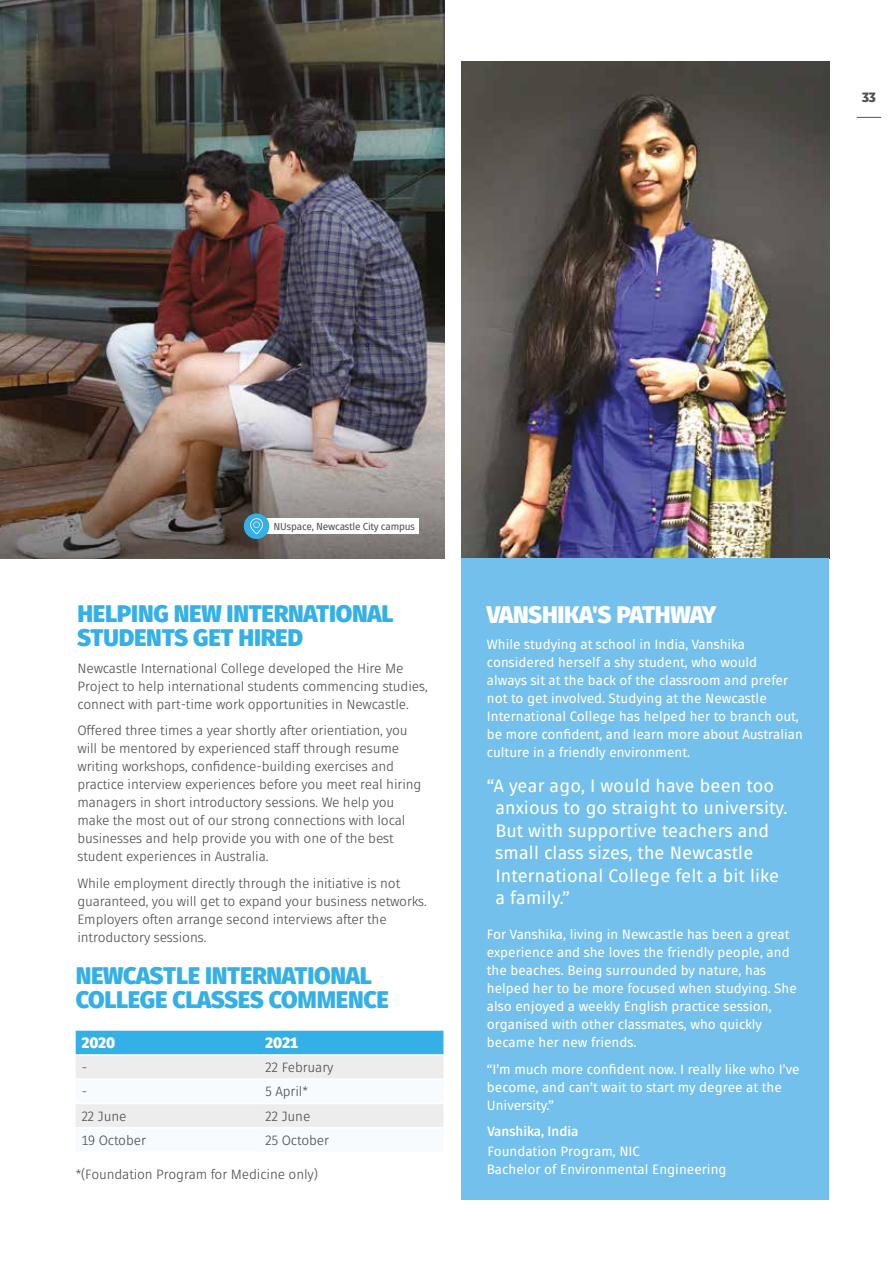
<style>
.page{position:relative;width:893px;height:1263px;background:#fff}
.page>*{position:absolute;margin:0;border:0;box-sizing:border-box;transform-origin:0 0}
.t1{font:900 24px/24px "Fuse V.2 Display";letter-spacing:-.01em;color:#35b0e6}
.t2{font:900 24px "Fuse V.2 Display";letter-spacing:-.01em;color:#fff}
.t3{font:18px/22.5px "Fuse V.2 Display";letter-spacing:.01em;color:#fff}
.t4{font:900 15px "Fuse V.2 Display";color:#fff}
.t5{font:13.5px/18px "Fuse V.2 Display";letter-spacing:-.01em;color:#505354}
.t6{font:13.5px/18px "Fuse V.2 Display";color:#fff}
.t7{font:700 13.5px "Fuse V.2 Display";color:#fff}
.t8{font:900 13.5px "Fuse V.2 Display";color:#505354}
.t9{font:10.2px "Fuse V.2 Display";letter-spacing:-.02em;color:#505354}
</style>
<div class="page">
<img style="left:0;top:0;width:444px;height:558px">
<img style="left:461px;top:62px;width:368px;height:496px">
<div style="left:461px;top:558px;width:368px;height:641px;background:#74c0ec"></div>
<svg style="left:76px;top:1031px;width:367px;height:96px"></svg>
<hr style="left:76px;top:1054px;width:184px;height:2px;background:#fff">
<hr style="left:260px;top:1054px;width:183px;height:2px;background:#fff">
<hr style="left:76px;top:1103px;width:184px;height:1px;background:#fff">
<hr style="left:76px;top:1078px;width:184px;height:2px;background:#fff">
<hr style="left:260px;top:1078px;width:183px;height:2px;background:#fff">
<hr style="left:260px;top:1103px;width:183px;height:1px;background:#fff">
<svg style="left:857px;top:117px;width:24px;height:1px"></svg>
<div style="left:257px;top:518px;width:162px;height:16px;background:#fff"></div>
<div style="left:244px;top:513px;width:25px;height:26px;background:#35b0e6;border-radius:50%"></div>
<svg style="left:250px;top:518px;width:13px;height:16px"></svg>
<p class="t8" style="left:862px;top:88px;width:15px">33</p>
<p class="t9" style="left:274px;top:520px;width:143px">NUspace, Newcastle City campus</p>
<h1 class="t1" style="left:77px;top:602px;width:317px">HELPING NEW INTERNATIONAL<br>STUDENTS GET HIRED</h1>
<p class="t5" style="left:77px;top:659px;width:352px">Newcastle International College developed the Hire Me<br>Project to help international students commencing studies, connect with part-time work opportunities in Newcastle.</p>
<p class="t5" style="left:77px;top:722px;width:346px">Offered three times a year shortly after orientiation, you will be mentored by experienced staff through resume writing workshops, confidence-building exercises and practice interview experiences before you meet real hiring managers in short introductory sessions. We help you make the most out of our strong connections with local businesses and help provide you with one of the best student experiences in Australia.</p>
<p class="t5" style="left:77px;top:874px;width:351px">While employment directly through the initiative is not guaranteed, you will get to expand your business networks.<br>Employers often arrange second interviews after the introductory sessions.</p>
<h1 class="t1" style="left:76px;top:963px;width:315px">NEWCASTLE INTERNATIONAL<br>COLLEGE CLASSES COMMENCE</h1>
<p class="t4" style="left:82px;top:1033px;width:35px">2020</p>
<p class="t4" style="left:266px;top:1033px;width:34px">2021</p>
<p class="t5" style="left:82px;top:1058px;width:7px">-</p>
<p class="t5" style="left:266px;top:1058px;width:70px">22 February</p>
<p class="t5" style="left:82px;top:1083px;width:7px">-</p>
<p class="t5" style="left:266px;top:1083px;width:44px">5 April*</p>
<p class="t5" style="left:82px;top:1107px;width:46px">22 June</p>
<p class="t5" style="left:266px;top:1107px;width:46px">22 June</p>
<p class="t5" style="left:82px;top:1131px;width:66px">19 October</p>
<p class="t5" style="left:266px;top:1131px;width:65px">25 October</p>
<p class="t5" style="left:76px;top:1165px;width:244px">*(Foundation Program for Medicine only)</p>
<h1 class="t2" style="left:487px;top:598px;width:231px">VANSHIKA'S PATHWAY</h1>
<p class="t6" style="left:487px;top:636px;width:318px">While studying at school in India, Vanshika considered herself a shy student, who would<br>always sit at the back of the classroom and prefer not to get involved. Studying at the Newcastle International College has helped her to branch out, be more confident, and learn more about Australian culture in a friendly environment.</p>
<h2 class="t3" style="left:495px;top:774px;width:294px;text-indent:-8px">“A year ago, I would have been too anxious to go straight to university.<br>But with supportive teachers and small class sizes, the Newcastle<br>International College felt a bit like a family.”</h2>
<p class="t6" style="left:487px;top:926px;width:311px">For Vanshika, living in Newcastle has been a great experience and she loves the friendly people, and the beaches. Being surrounded by nature, has helped her to be more focused when studying. She also enjoyed a weekly English practice session, organised with other classmates, who quickly became her new friends.</p>
<p class="t6" style="left:487px;top:1060px;width:314px">“I’m much more confident now. I really like who I’ve become, and can’t wait to start my degree at the<br>University.”</p>
<p class="t7" style="left:487px;top:1123px;width:93px">Vanshika, India</p>
<p class="t6" style="left:487px;top:1143px;width:241px">Foundation Program, NIC<br>Bachelor of Environmental Engineering</p>
</div>
